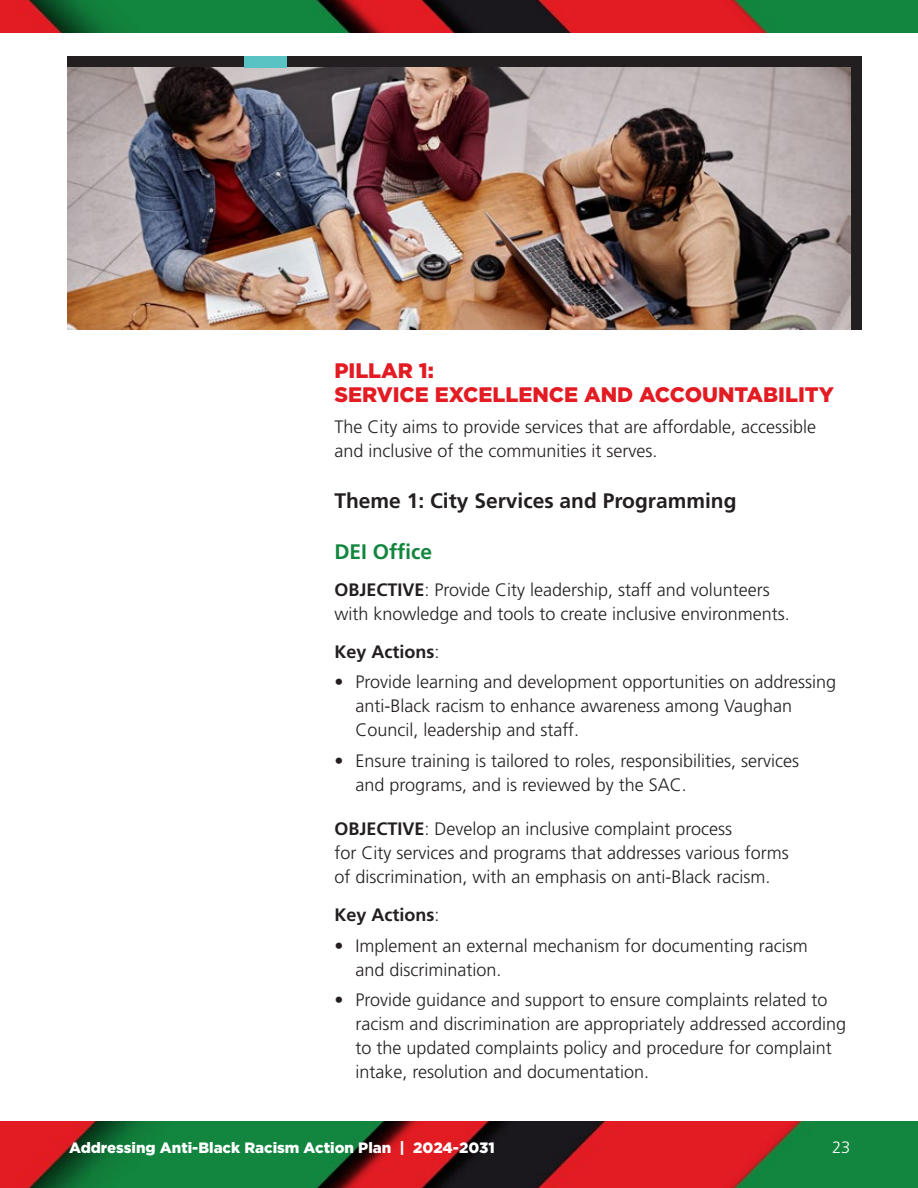
<style>
.page{position:relative;width:918px;height:1188px;background:#fff}
.page>*{position:absolute;margin:0;border:0;box-sizing:border-box;transform-origin:0 0}
.t1{font:900 21px/24px "Gotham";color:#e31b23}
.t2{font:700 21px "Frutiger LT Std";color:#231f20}
.t3{font:700 21px "Frutiger LT Std";color:#12853f}
.t4{font:300 18px/24px "Frutiger LT Std";color:#231f20}
.t5{font:700 18px "Frutiger LT Std";color:#231f20}
.t6{font:300 16.5px "Frutiger LT Std";color:#fff}
.t7{font:900 15px "Gotham";color:#fff}
.s1{font-weight:700}
.s2{font-weight:300}
</style>
<div class="page">
<img style="left:0;top:1121px;width:918px;height:67px">
<img style="left:0;top:0;width:918px;height:32px">
<div style="left:68px;top:56px;width:794px;height:273px;background:#231f20"></div>
<img style="left:68px;top:68px;width:782px;height:261px">
<div style="left:245px;top:56px;width:42px;height:12px;background:#59c3c3"></div>
<p class="t1" style="left:334px;top:358px;width:501px">PILLAR 1:<br>SERVICE EXCELLENCE AND ACCOUNTABILITY</p>
<p class="t4" style="left:334px;top:415px;width:483px">The City aims to provide services that are affordable, accessible and inclusive of the communities it serves.</p>
<p class="t2" style="left:334px;top:488px;width:404px">Theme 1: City Services and Programming</p>
<p class="t3" style="left:334px;top:539px;width:99px">DEI Offce</p>
<p class="t4" style="left:334px;top:578px;width:457px"><span class="s1">OBJECTIVE</span>: Provide City leadership, staff and volunteers with knowledge and tools to create inclusive environments.</p>
<h4 class="t5" style="left:334px;top:641px;width:107px">Key Actions<span class="s2">:</span></h4>
<p class="t4" style="left:355px;top:671px;width:482px;text-indent:-21px">• Provide learning and development opportunities on addressing anti-Black racism to enhance awareness among Vaughan<br>Council, leadership and staff.</p>
<p class="t4" style="left:355px;top:749px;width:445px;text-indent:-21px">• Ensure training is tailored to roles, responsibilities, services and programs, and is reviewed by the SAC.</p>
<p class="t4" style="left:334px;top:818px;width:456px"><span class="s1">OBJECTIVE</span>: Develop an inclusive complaint process<br>for City services and programs that addresses various forms of discrimination, with an emphasis on anti-Black racism.</p>
<h4 class="t5" style="left:334px;top:904px;width:107px">Key Actions<span class="s2">:</span></h4>
<p class="t4" style="left:355px;top:934px;width:454px;text-indent:-21px">• Implement an external mechanism for documenting racism and discrimination.</p>
<p class="t4" style="left:355px;top:988px;width:492px;text-indent:-21px">• Provide guidance and support to ensure complaints related to racism and discrimination are appropriately addressed according to the updated complaints policy and procedure for complaint intake, resolution and documentation.</p>
<p class="t7" style="left:69px;top:1138px;width:427px">Addressing Anti-Black Racism Action Plan | 2024-2031</p>
<p class="t6" style="left:832px;top:1138px;width:20px">23</p>
</div>
